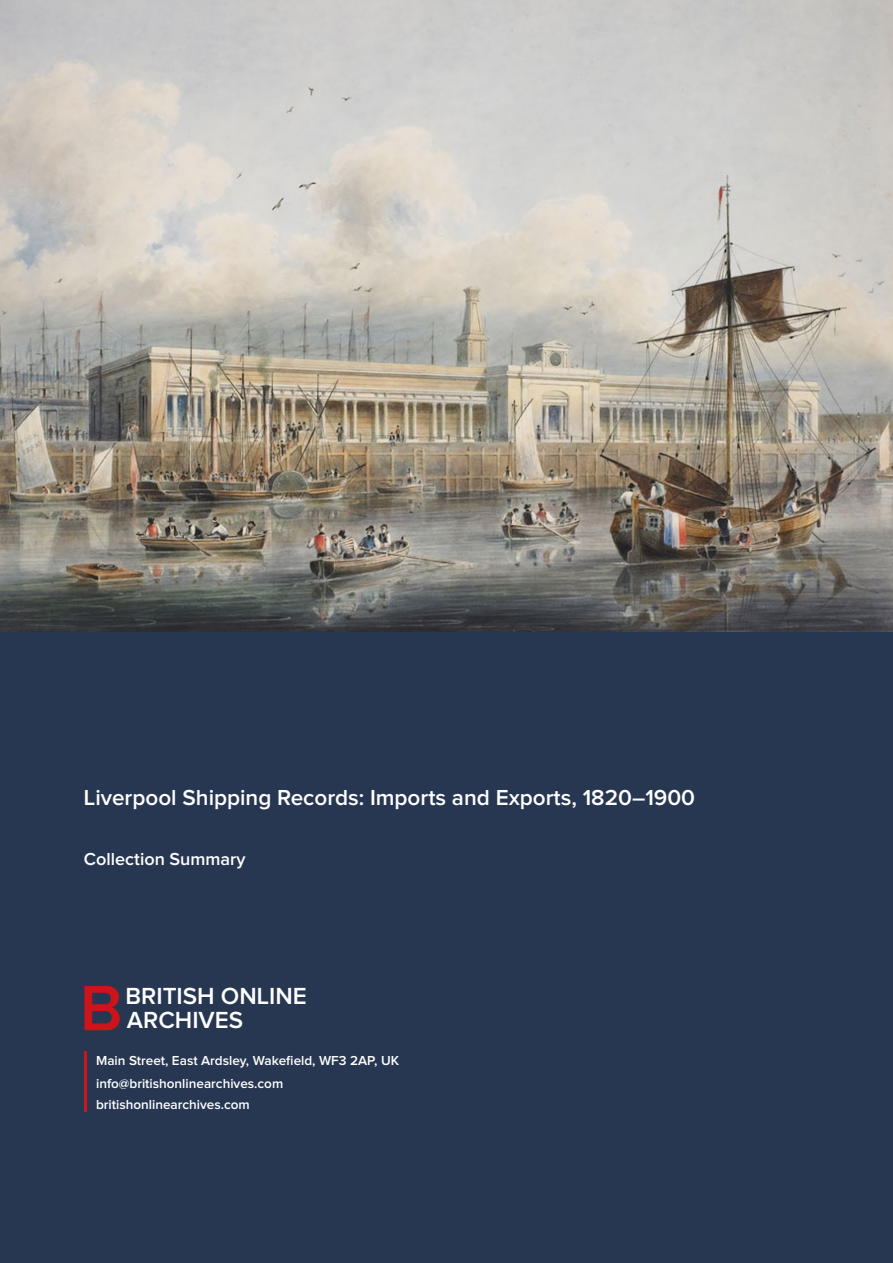
<style>
.page{position:relative;width:893px;height:1263px;background:#fff}
.page>*{position:absolute;margin:0;border:0;box-sizing:border-box;transform-origin:0 0}
.t1{font:600 66.45px "Proxima Nova";color:#cb151a}
.t2{font:600 24.15px/24.6px "Proxima Nova";color:#fff}
.t3{font:600 22.5px "Proxima Nova";color:#fff}
.t4{font:600 18px "Proxima Nova";color:#fff}
.t5{font:600 13.5px "Proxima Nova";color:#fff}
</style>
<div class="page">
<div style="left:0;top:631px;width:893px;height:632px;background:#273752"></div>
<img style="left:0;top:0;width:893px;height:631px">
<hr style="left:84px;top:1052px;width:3px;height:60px;background:#cb1519">
<p class="t3" style="left:84px;top:787px;width:613px">Liverpool Shipping Records: Imports and Exports, 1820–1900</p>
<p class="t4" style="left:84px;top:851px;width:163px">Collection Summary</p>
<p class="t1" style="left:80px;top:978px;width:45px">B</p>
<p class="t2" style="left:126px;top:984px;width:183px">BRITISH ONLINE<br>ARCHIVES</p>
<p class="t5" style="left:96px;top:1054px;width:305px">Main Street, East Ardsley, Wakefield, WF3 2AP, UK</p>
<p class="t5" style="left:96px;top:1078px;width:189px">info@britishonlinearchives.com</p>
<p class="t5" style="left:96px;top:1098px;width:155px">britishonlinearchives.com</p>
</div>
